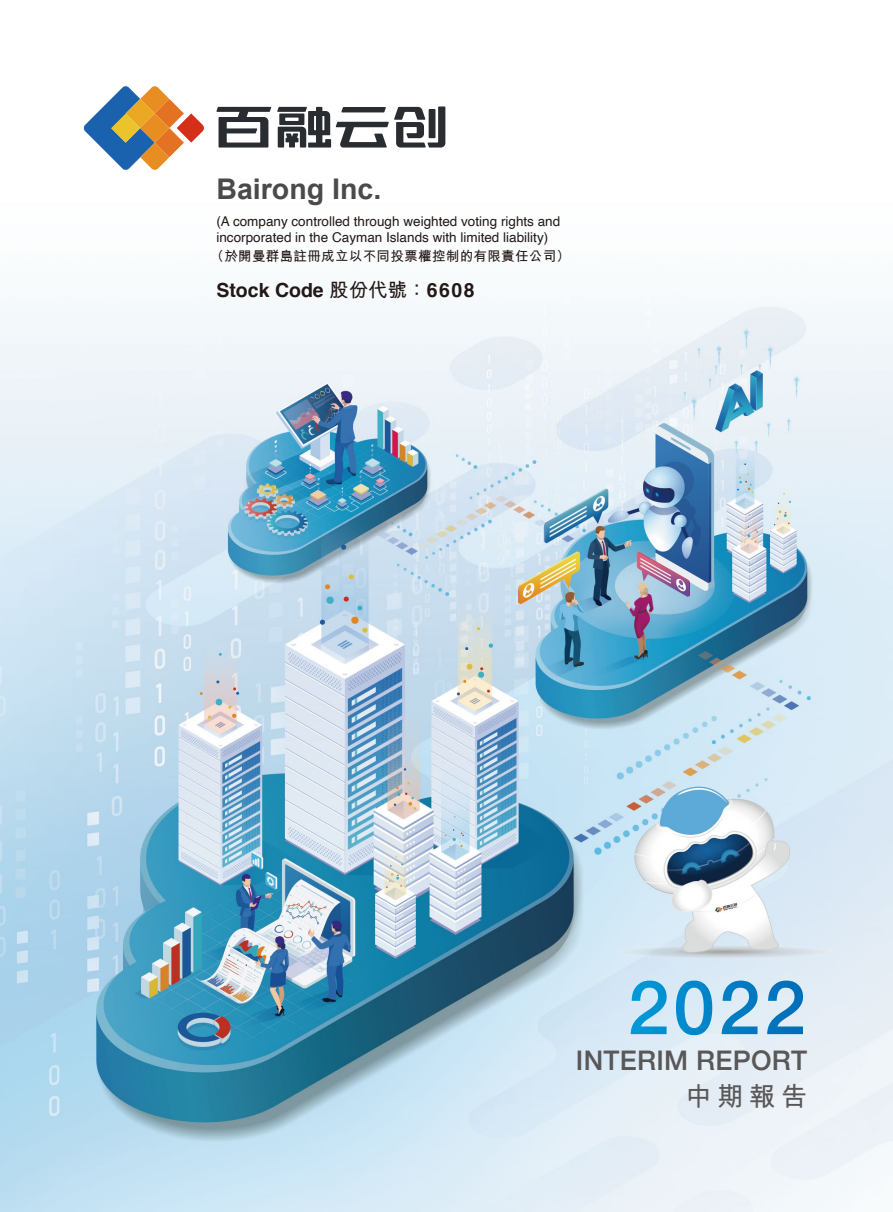
<style>
.page{position:relative;width:893px;height:1212px;background:#fff}
.page>*{position:absolute;margin:0;border:0;box-sizing:border-box;transform-origin:0 0}
.t1{font:700 28.5px "Arial";color:#4c4949}
.t2{font:500 27px "Helvetica Neue";letter-spacing:.01em;color:#595757}
.t3{font:700 26.4px "M Hei HK";color:#595757}
.t4{font:700 19.5px "Helvetica";color:#221815}
.t5{font:13.5px/16.2px "Helvetica";color:#221815}
.t6{font:700 13.5px "M Hei HK";letter-spacing:.025em;color:#221815}
.s1{font-family:"M Hei HK"}
</style>
<div class="page">
<img style="left:0;top:106px;width:892px;height:1106px">
<svg style="left:630px;top:980px;width:36px;height:54px"></svg>
<svg style="left:676px;top:980px;width:36px;height:55px"></svg>
<svg style="left:721px;top:980px;width:36px;height:54px"></svg>
<svg style="left:767px;top:980px;width:36px;height:54px"></svg>
<svg style="left:83px;top:86px;width:121px;height:84px"></svg>
<svg style="left:216px;top:107px;width:55px;height:41px"></svg>
<svg style="left:277px;top:106px;width:168px;height:42px"></svg>
<h1 class="t1" style="left:216px;top:170px;width:166px">Bairong Inc.</h1>
<p class="t5" style="left:216px;top:213px;width:345px">(A company controlled through weighted voting rights and incorporated in the Cayman Islands with limited liability)</p>
<p class="t6" style="left:210px;top:246px;width:361px">（於開曼群島註冊成立以不同投票權控制的有限責任公司）</p>
<h3 class="t4" style="left:216px;top:274px;width:259px">Stock Code <span class="s1">股份代號：</span>6608</h3>
<h2 class="t2" style="left:576px;top:1039px;width:233px">INTERIM REPORT</h2>
<h3 class="t3" style="left:685px;top:1077px;width:123px">中期報告</h3>
</div>
